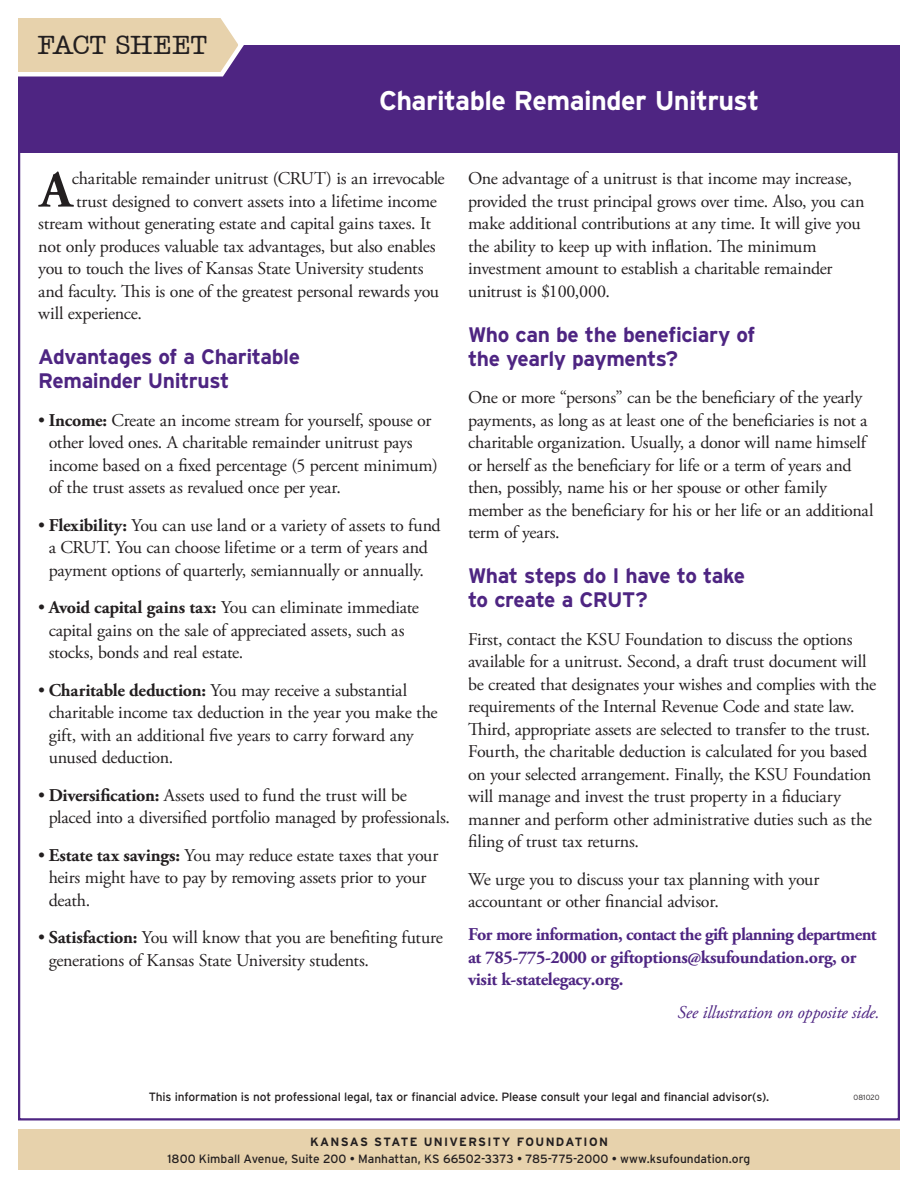
<style>
.page{position:relative;width:918px;height:1188px;background:#fff}
.page>*{position:absolute;margin:0;border:0;box-sizing:border-box;transform-origin:0 0}
.Body_drop_cap{font:700 51.9px "Adobe Garamond Pro";color:#231f20}
.t1{font:700 27px "Interstate";letter-spacing:-.02em;color:#fff}
.t2{font:500 27px "Amer Typewriter IT Cby BT";letter-spacing:-.005em;color:#231f20}
.Subhead_14{font:700 21px/24px "Interstate";letter-spacing:-.02em;color:#4e2582}
.Body__p10{font:18px/22.5px "Adobe Garamond Pro";letter-spacing:-.015em;color:#231f20}
.Body_drop_cap-2{font:18px "Adobe Garamond Pro";letter-spacing:-.015em;color:#231f20}
.Body__p7{font:700 18px/22.5px "Adobe Garamond Pro";letter-spacing:-.02em;color:#4e2582}
.Body__p7-2{font:italic 18px "Adobe Garamond Pro";letter-spacing:-.015em;color:#4e2582}
.Disclaimer{font:12px "Interstate";letter-spacing:-.015em;color:#231f20}
.t3{font:700 12px "Interstate";letter-spacing:.105em;color:#231f20}
.t4{font:300 7.5px "Interstate";letter-spacing:.015em;color:#231f20}
.s1{font-weight:700}
</style>
<div class="page">
<div style="left:18px;top:45px;width:882px;height:108px;background:#4e2582"></div>
<svg style="left:18px;top:18px;width:226px;height:59px;background:#e4d1b3"></svg>
<div style="left:18px;top:1130px;width:882px;height:40px;background:#e7d2ac"></div>
<p class="t2" style="left:37px;top:29px;width:171px">FACT SHEET</p>
<p class="t1" style="left:379px;top:84px;width:382px">Charitable Remainder Unitrust</p>
<p class="Body_drop_cap" style="left:40px;top:160px;width:34px">A</p>
<p class="Body_drop_cap-2" style="left:72px;top:168px;width:374px">charitable remainder unitrust (CRUT) is an irrevocable</p>
<p class="Body_drop_cap-2" style="left:76px;top:190px;width:362px">trust designed to convert assets into a lifetime income</p>
<p class="Body_drop_cap-2" style="left:38px;top:213px;width:394px">stream without generating estate and capital gains taxes. It</p>
<p class="Body_drop_cap-2" style="left:38px;top:235px;width:399px">not only produces valuable tax advantages, but also enables</p>
<p class="Body_drop_cap-2" style="left:38px;top:258px;width:387px">you to touch the lives of Kansas State University students</p>
<p class="Body_drop_cap-2" style="left:38px;top:280px;width:402px">and faculty. This is one of the greatest personal rewards you</p>
<p class="Body_drop_cap-2" style="left:38px;top:303px;width:105px">will experience.</p>
<p class="Subhead_14" style="left:38px;top:344px;width:263px">Advantages of a Charitable<br>Remainder Unitrust</p>
<p class="Body__p10" style="left:49px;top:409px;width:391px;text-indent:-10px">• <span class="s1">Income:</span> Create an income stream for yourself, spouse or other loved ones. A charitable remainder unitrust pays income based on a fixed percentage (5 percent minimum) of the trust assets as revalued once per year.</p>
<p class="Body__p10" style="left:38px;top:514px;width:404px;text-align:center">• <span class="s1">Flexibility:</span> You can use land or a variety of assets to fund a CRUT. You can choose lifetime or a term of years and payment options of quarterly, semiannually or annually.</p>
<p class="Body__p10" style="left:49px;top:597px;width:372px;text-indent:-10px">• <span class="s1">Avoid capital gains tax:</span> You can eliminate immediate capital gains on the sale of appreciated assets, such as stocks, bonds and real estate.</p>
<p class="Body__p10" style="left:49px;top:679px;width:390px;text-indent:-10px">• <span class="s1">Charitable deduction:</span> You may receive a substantial charitable income tax deduction in the year you make the gift, with an additional five years to carry forward any unused deduction.</p>
<p class="Body__p10" style="left:49px;top:784px;width:403px;text-indent:-10px">• <span class="s1">Diversification:</span> Assets used to fund the trust will be placed into a diversified portfolio managed by professionals.</p>
<p class="Body__p10" style="left:49px;top:844px;width:391px;text-indent:-10px">• <span class="s1">Estate tax savings:</span> You may reduce estate taxes that your heirs might have to pay by removing assets prior to your death.</p>
<p class="Body__p10" style="left:49px;top:927px;width:396px;text-indent:-10px">• <span class="s1">Satisfaction:</span> You will know that you are benefiting future generations of Kansas State University students.</p>
<p class="Body__p10" style="left:468px;top:168px;width:398px">One advantage of a unitrust is that income may increase, provided the trust principal grows over time. Also, you can make additional contributions at any time. It will give you the ability to keep up with inflation. The minimum investment amount to establish a charitable remainder unitrust is $100,000.</p>
<p class="Subhead_14" style="left:468px;top:322px;width:289px">Who can be the beneficiary of the yearly payments?</p>
<p class="Body__p10" style="left:468px;top:387px;width:407px">One or more “persons” can be the beneficiary of the yearly payments, as long as at least one of the beneficiaries is not a charitable organization. Usually, a donor will name himself or herself as the beneficiary for life or a term of years and then, possibly, name his or her spouse or other family member as the beneficiary for his or her life or an additional term of years.</p>
<p class="Subhead_14" style="left:468px;top:563px;width:279px">What steps do I have to take to create a CRUT?</p>
<p class="Body__p10" style="left:468px;top:628px;width:410px">First, contact the KSU Foundation to discuss the options available for a unitrust. Second, a draft trust document will be created that designates your wishes and complies with the requirements of the Internal Revenue Code and state law.<br>Third, appropriate assets are selected to transfer to the trust.<br>Fourth, the charitable deduction is calculated for you based on your selected arrangement. Finally, the KSU Foundation will manage and invest the trust property in a fiduciary manner and perform other administrative duties such as the filing of trust tax returns.</p>
<p class="Body__p10" style="left:468px;top:868px;width:353px">We urge you to discuss your tax planning with your accountant or other financial advisor.</p>
<p class="Body__p7" style="left:468px;top:923px;width:410px">For more information, contact the gift planning department at 785-775-2000 or giftoptions@ksufoundation.org, or visit k-statelegacy.org.</p>
<p class="Body__p7-2" style="left:678px;top:1002px;width:204px">See illustration on opposite side.</p>
<p class="Disclaimer" style="left:149px;top:1089px;width:622px">This information is not professional legal, tax or financial advice. Please consult your legal and financial advisor(s).</p>
<p class="t4" style="left:853px;top:1093px;width:28px">081020</p>
<p class="t3" style="left:310px;top:1135px;width:299px">KANSAS STATE UNIVERSITY FOUNDATION</p>
<p class="Disclaimer" style="left:168px;top:1151px;width:584px">1800 Kimball Avenue, Suite 200 • Manhattan, KS 66502-3373 • 785-775-2000 • www.ksufoundation.org</p>
</div>
